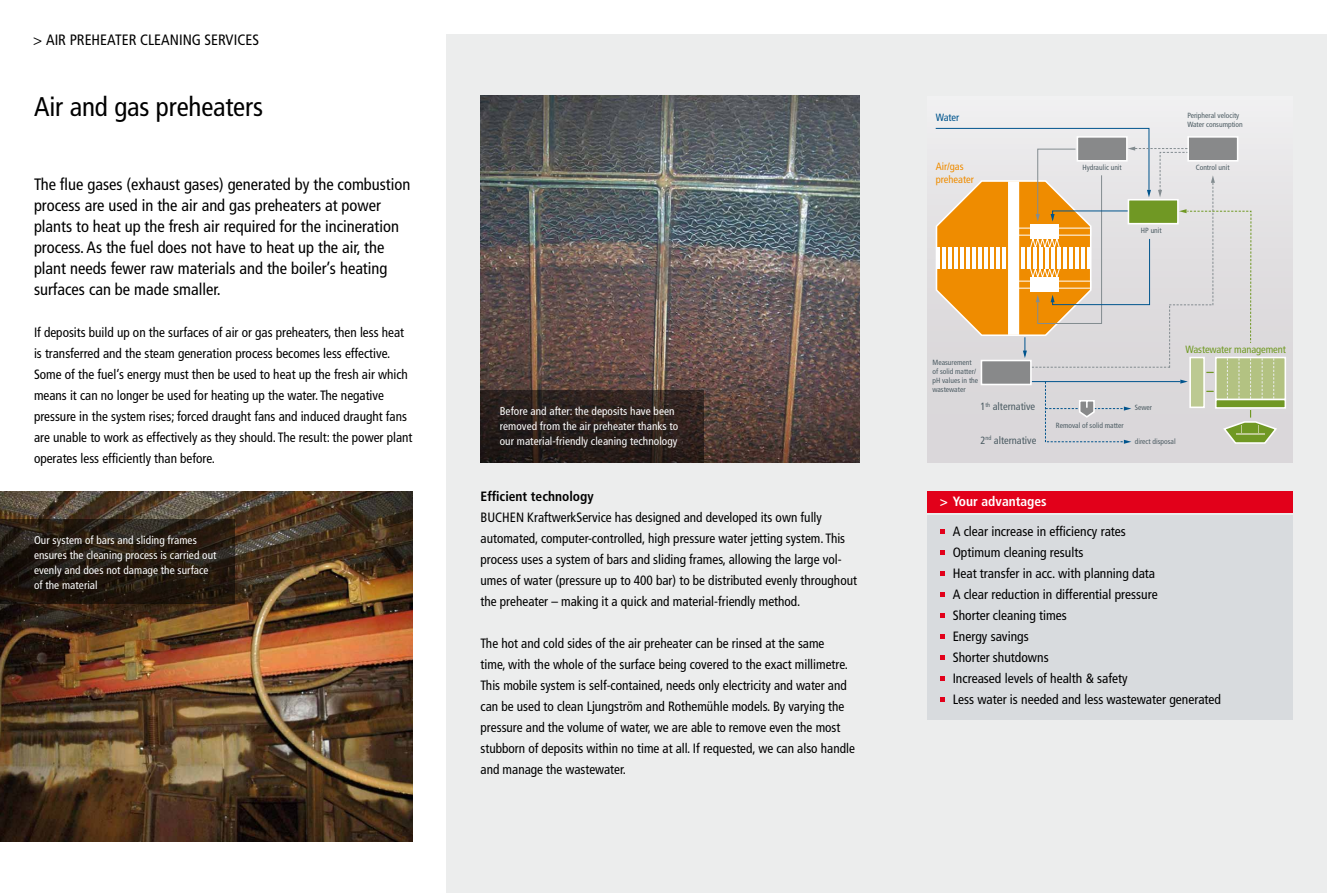
<style>
.page{position:relative;width:1327px;height:893px;background:#fff}
.page>*{position:absolute;margin:0;border:0;box-sizing:border-box;transform-origin:0 0}
.t1{font:condensed 27px "Frutiger LT Pro";letter-spacing:-.005em;color:#000}
.t2{font:condensed 16.5px/21px "Frutiger LT Pro";color:#000}
.t3{font:condensed 15px "Frutiger LT Pro";color:#000}
.t4{font:condensed 13.5px/21px "Frutiger LT Pro";color:#000}
.t5{font:700 condensed 13.5px "Frutiger LT Pro";color:#000}
.t6{font:700 condensed 13.5px "Frutiger LT Pro";color:#fff}
.t7{font:condensed 11.25px/15px "Frutiger LT Pro";letter-spacing:.005em;color:#fff}
.t8{font:condensed 10.5px "Frutiger LT Pro";color:#4c5c63}
.t9{font:condensed 10.5px "Frutiger LT Pro";letter-spacing:-.01em;color:#709a24}
.t10{font:condensed 10.5px/12.6px "Frutiger LT Pro";color:#ef8c00}
.t11{font:condensed 10.5px "Frutiger LT Pro";color:#00558e}
.t12{font:condensed 7.5px/9px "Frutiger LT Pro";color:#4c5c63}
</style>
<div class="page">
<div style="left:446px;top:34px;width:881px;height:859px;background:#eceded"></div>
<img style="left:0;top:491px;width:412px;height:351px">
<svg style="left:0;top:519px;width:235px;height:85px;background:#241b12"></svg>
<div style="left:927px;top:515px;width:366px;height:205px;background:#d8dbde"></div>
<svg style="left:940px;top:529px;width:5px;height:5px"></svg>
<svg style="left:940px;top:550px;width:5px;height:5px"></svg>
<svg style="left:940px;top:571px;width:5px;height:5px"></svg>
<svg style="left:940px;top:592px;width:5px;height:5px"></svg>
<svg style="left:940px;top:613px;width:5px;height:5px"></svg>
<svg style="left:940px;top:634px;width:5px;height:5px"></svg>
<svg style="left:940px;top:655px;width:5px;height:5px"></svg>
<svg style="left:940px;top:676px;width:5px;height:5px"></svg>
<svg style="left:940px;top:697px;width:5px;height:5px"></svg>
<div style="left:927px;top:491px;width:366px;height:21px;background:#e2001a"></div>
<img style="left:480px;top:96px;width:379px;height:366px">
<svg style="left:480px;top:390px;width:224px;height:72px;background:#2a1f1c"></svg>
<div style="left:927px;top:96px;width:366px;height:366px;background:linear-gradient(to bottom,#edecee,#d6d3d5)"></div>
<div style="left:1215px;top:357px;width:71px;height:43px;background:#b3c282;border:2px solid #fff"></div>
<div style="left:1215px;top:399px;width:71px;height:10px;background:#709824;border:2px solid #fff"></div>
<svg style="left:935px;top:128px;width:343px;height:317px"></svg>
<div style="left:980px;top:360px;width:51px;height:25px;background:#88898a;border:2px solid #fff"></div>
<p class="t3" style="left:33px;top:31px;width:227px">&gt; AIR PREHEATER CLEANING SERVICES</p>
<h1 class="t1" style="left:34px;top:91px;width:231px">Air and gas preheaters</h1>
<p class="t2" style="left:34px;top:173px;width:378px">The flue gases (exhaust gases) generated by the combustion process are used in the air and gas preheaters at power plants to heat up the fresh air required for the incineration process. As the fuel does not have to heat up the air, the plant needs fewer raw materials and the boiler’s heating surfaces can be made smaller.</p>
<p class="t4" style="left:34px;top:321px;width:380px">If deposits build up on the surfaces of air or gas preheaters, then less heat is transferred and the steam generation process becomes less effective.<br>Some of the fuel’s energy must then be used to heat up the fresh air which means it can no longer be used for heating up the water. The negative pressure in the system rises; forced draught fans and induced draught fans are unable to work as effectively as they should. The result: the power plant operates less efficiently than before.</p>
<p class="t7" style="left:34px;top:533px;width:184px">Our system of bars and sliding frames ensures the cleaning process is carried out evenly and does not damage the surface of the material</p>
<p class="t7" style="left:500px;top:404px;width:180px">Before and after: the deposits have been removed from the air preheater thanks to our material-friendly cleaning technology</p>
<p class="t5" style="left:480px;top:489px;width:115px">Efficient technology</p>
<p class="t4" style="left:480px;top:507px;width:378px">BUCHEN KraftwerkService has designed and developed its own fully automated, computer-controlled, high pressure water jetting system. This process uses a system of bars and sliding frames, allowing the large vol&shy;umes of water (pressure up to 400 bar) to be distributed evenly throughout the preheater – making it a quick and material-friendly method.</p>
<p class="t4" style="left:480px;top:633px;width:376px">The hot and cold sides of the air preheater can be rinsed at the same<br>time, with the whole of the surface being covered to the exact millimetre.<br>This mobile system is self-contained, needs only electricity and water and can be used to clean Ljungström and Rothemühle models. By varying the pressure and the volume of water, we are able to remove even the most stubborn of deposits within no time at all. If requested, we can also handle and manage the wastewater.</p>
<p class="t11" style="left:935px;top:111px;width:25px">Water</p>
<p class="t10" style="left:935px;top:160px;width:40px">Air/gas preheater</p>
<p class="t12" style="left:1187px;top:111px;width:57px">Peripheral velocity<br>Water consumption</p>
<p class="t12" style="left:1082px;top:163px;width:41px">Hydraulic unit</p>
<p class="t12" style="left:1195px;top:163px;width:35px">Control unit</p>
<p class="t12" style="left:1141px;top:226px;width:22px">HP unit</p>
<p class="t12" style="left:932px;top:358px;width:47px">Measurement of solid matter/ pH values in the wastewater</p>
<p class="t8" style="left:980px;top:401px;width:56px">1<sup>th</sup> alternative</p>
<p class="t8" style="left:980px;top:434px;width:58px">2<sup>nd</sup> alternative</p>
<p class="t9" style="left:1185px;top:343px;width:102px">Wastewater management</p>
<p class="t12" style="left:1056px;top:421px;width:69px">Removal of solid matter</p>
<p class="t12" style="left:1134px;top:403px;width:19px">Sewer</p>
<p class="t12" style="left:1134px;top:437px;width:42px">direct disposal</p>
<p class="t6" style="left:940px;top:493px;width:108px">&gt; Your advantages</p>
<p class="t4" style="left:952px;top:521px;width:270px">A clear increase in efficiency rates<br>Optimum cleaning results<br>Heat transfer in acc. with planning data<br>A clear reduction in differential pressure<br>Shorter cleaning times<br>Energy savings<br>Shorter shutdowns<br>Increased levels of health &amp; safety<br>Less water is needed and less wastewater generated</p>
</div>
